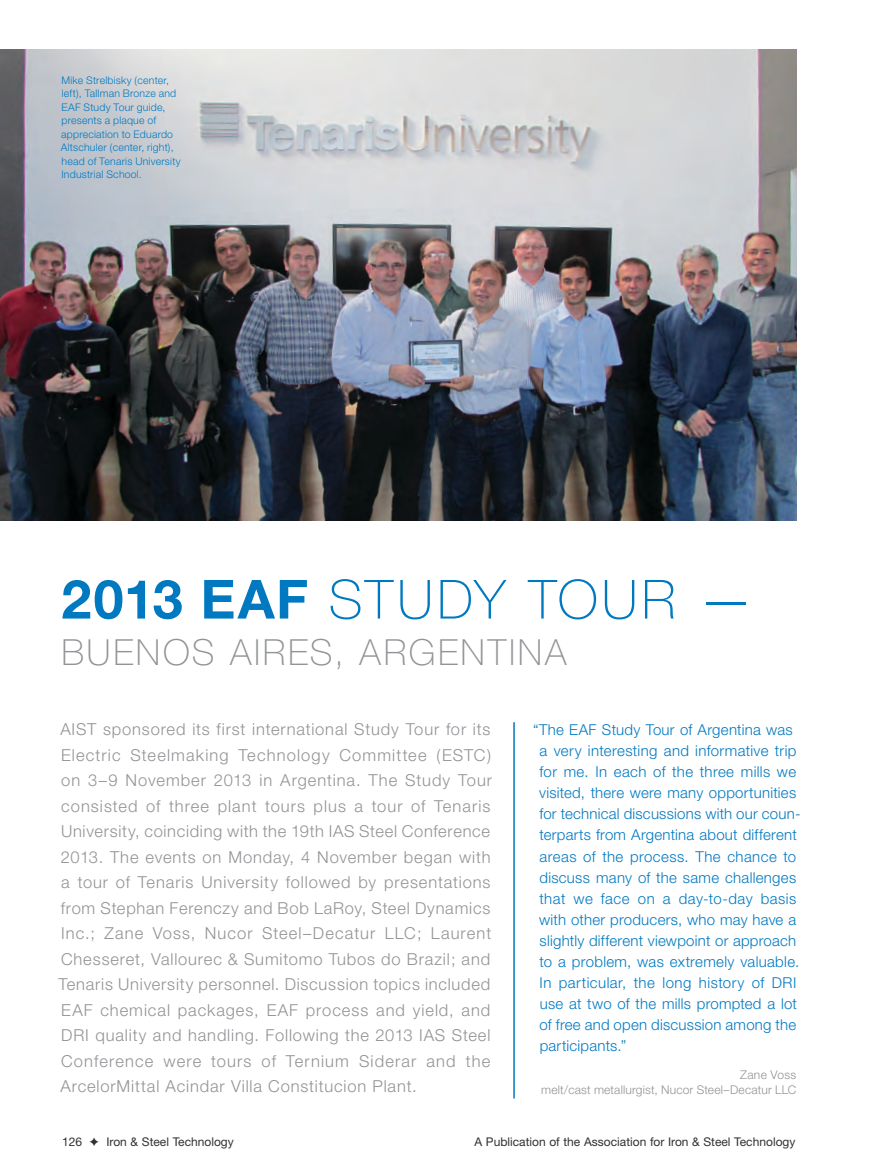
<style>
.page{position:relative;width:878px;height:1175px;background:#fff}
.page>*{position:absolute;margin:0;border:0;box-sizing:border-box;transform-origin:0 0}
.t1{font:100 54px "Helvetica Neue";letter-spacing:.065em;color:#0079c1}
.t2{font:100 36px "Helvetica Neue";letter-spacing:.075em;color:#919396}
.t3{font:300 16.5px/25.5px "Helvetica Neue";letter-spacing:.05em;color:#919396;text-align:justify}
.t4{font:300 15px/21px "Helvetica Neue";letter-spacing:.02em;color:#0079c1}
.t5{font:12px "Helvetica Neue";color:#323031}
.t6{font:300 12px/15px "Helvetica Neue";letter-spacing:.015em;color:#919396;text-align:right}
.t7{font:300 10.5px/13.5px "Helvetica Neue";letter-spacing:.02em;color:#0079c1}
.s1{font-weight:700}
</style>
<div class="page">
<img style="left:0;top:49px;width:796px;height:471px">
<hr style="left:513px;top:722px;width:1px;height:376px;background:#0079c1">
<p class="t7" style="left:61px;top:73px;width:121px">Mike Strelbisky (center, left), Tallman Bronze and<br>EAF Study Tour guide, presents a plaque of appreciation to Eduardo<br>Altschuler (center, right), head of Tenaris University<br>Industrial School.</p>
<p class="t1" style="left:61px;top:568px;width:693px"><span class="s1">2013 EAF</span> STUDY TOUR —</p>
<p class="t2" style="left:61px;top:631px;width:507px">BUENOS AIRES, ARGENTINA</p>
<p class="t3" style="left:58px;top:716px;width:435px">AIST sponsored its first international Study Tour for its Electric Steelmaking Technology Committee (ESTC) on 3–9 November 2013 in Argentina. The Study Tour consisted of three plant tours plus a tour of Tenaris University, coinciding with the 19th IAS Steel Conference 2013. The events on Monday, 4 November began with a tour of Tenaris University followed by presentations from Stephan Ferenczy and Bob LaRoy, Steel Dynamics Inc.; Zane Voss, Nucor Steel–Decatur LLC; Laurent Chesseret, Vallourec &amp; Sumitomo Tubos do Brazil; and Tenaris University personnel. Discussion topics included EAF chemical packages, EAF process and yield, and DRI quality and handling. Following the 2013 IAS Steel Conference were tours of Ternium Siderar and the ArcelorMittal Acindar Villa Constitucion Plant.</p>
<p class="t4" style="left:539px;top:719px;width:263px;text-indent:-6px">“The EAF Study Tour of Argentina was a very interesting and informative trip for me. In each of the three mills we visited, there were many opportunities for technical discussions with our coun&shy;terparts from Argentina about different areas of the process. The chance to discuss many of the same challenges that we face on a day-to-day basis with other producers, who may have a slightly different viewpoint or approach to a problem, was extremely valuable.<br>In particular, the long history of DRI use at two of the mills prompted a lot of free and open discussion among the participants.”</p>
<p class="t6" style="left:541px;top:1067px;width:256px">Zane Voss<br>melt/cast metallurgist, Nucor Steel–Decatur LLC</p>
<p class="t5" style="left:62px;top:1134px;width:173px">126 ✦ Iron &amp; Steel Technology</p>
<p class="t5" style="left:474px;top:1134px;width:322px">A Publication of the Association for Iron &amp; Steel Technology</p>
</div>
